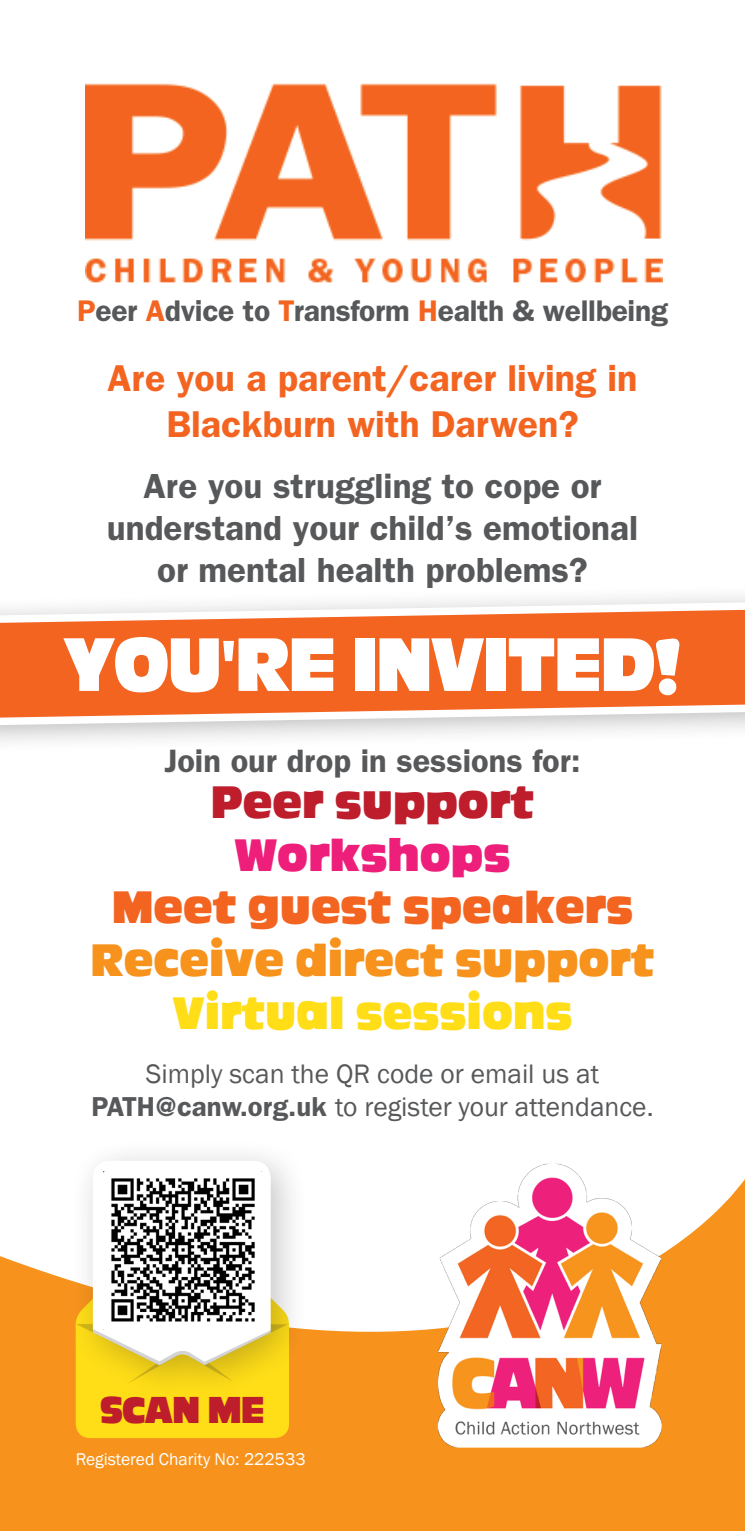
<style>
.page{position:relative;width:745px;height:1531px;background:#fff}
.page>*{position:absolute;margin:0;border:0;box-sizing:border-box;transform-origin:0 0}
.t1{font:75px "Ackbar";letter-spacing:-.03em;color:#fff}
.t2{font:45px "Ackbar";color:#f7931d}
.t3{font:45px "Ackbar";color:#f36421}
.t4{font:45px "Ackbar";color:#ffdd17}
.t5{font:45px "Ackbar";color:#be1d2c}
.t6{font:45px "Ackbar";color:#ee1e7b}
.t7{font:600 37.5px/45px "Franklin Gothic";color:#f36421;text-align:center}
.t8{font:37px "Ackbar";letter-spacing:-.03em;color:#be1d2c}
.t9{font:600 35px/42px "Franklin Gothic";color:#57585a;text-align:center}
.t10{font:600 32.5px "Franklin Gothic";color:#57585a}
.t11{font:600 30px "Franklin Gothic";letter-spacing:-.01em;color:#57585a}
.t12{font:27.5px "Franklin Gothic";color:#57585a}
.t13{font:17.5px "Franklin Gothic";color:#fff}
.s1{color:#f36421}
.s2{font-weight:600}
</style>
<div class="page">
<div style="left:0;top:584px;width:744px;height:170px;background:#231f20;opacity:.3"></div>
<svg style="left:0;top:598px;width:744px;height:131px"></svg>
<svg style="left:0;top:1180px;width:744px;height:351px;fill:#f7931d"></svg>
<div style="left:70px;top:1138px;width:238px;height:263px;background:#231f20;opacity:.25"></div>
<svg style="left:76px;top:1161px;width:213px;height:277px"></svg>
<img style="left:432px;top:1163px;width:234px;height:288px">
<img style="left:85px;top:83px;width:577px;height:200px">
<img style="left:104px;top:1171px;width:157px;height:158px">
<p class="t11" style="left:77px;top:293px;width:592px"><span class="s1">P</span>eer <span class="s1">A</span>dvice to <span class="s1">T</span>ransform <span class="s1">H</span>ealth &amp; wellbeing</p>
<p class="t7" style="left:107px;top:355px;width:531px">Are you a parent/carer living in<br>Blackburn with Darwen?</p>
<p class="t9" style="left:107px;top:463px;width:532px">Are you struggling to cope or understand your child’s emotional</p>
<p class="t9" style="left:157px;top:547px;width:432px">or mental health problems?</p>
<p class="t1" style="left:63px;top:627px;width:620px">YOU’RE INVITED!</p>
<p class="t10" style="left:164px;top:742px;width:417px">Join our drop in sessions for:</p>
<p class="t5" style="left:211px;top:779px;width:324px">Peer support</p>
<p class="t6" style="left:234px;top:832px;width:277px">Workshops</p>
<p class="t3" style="left:112px;top:885px;width:523px">Meet guest speakers</p>
<p class="t2" style="left:90px;top:937px;width:565px">Receive direct support</p>
<p class="t4" style="left:172px;top:990px;width:401px">Virtual sessions</p>
<p class="t12" style="left:146px;top:1057px;width:454px">Simply scan the QR code or email us at</p>
<p class="t12" style="left:91px;top:1090px;width:563px"><span class="s2">PATH@canw.org.uk</span> to register your attendance.</p>
<p class="t8" style="left:100px;top:1391px;width:166px">SCAN ME</p>
<p class="t13" style="left:76px;top:1448px;width:231px">Registered Charity No: 222533</p>
</div>
